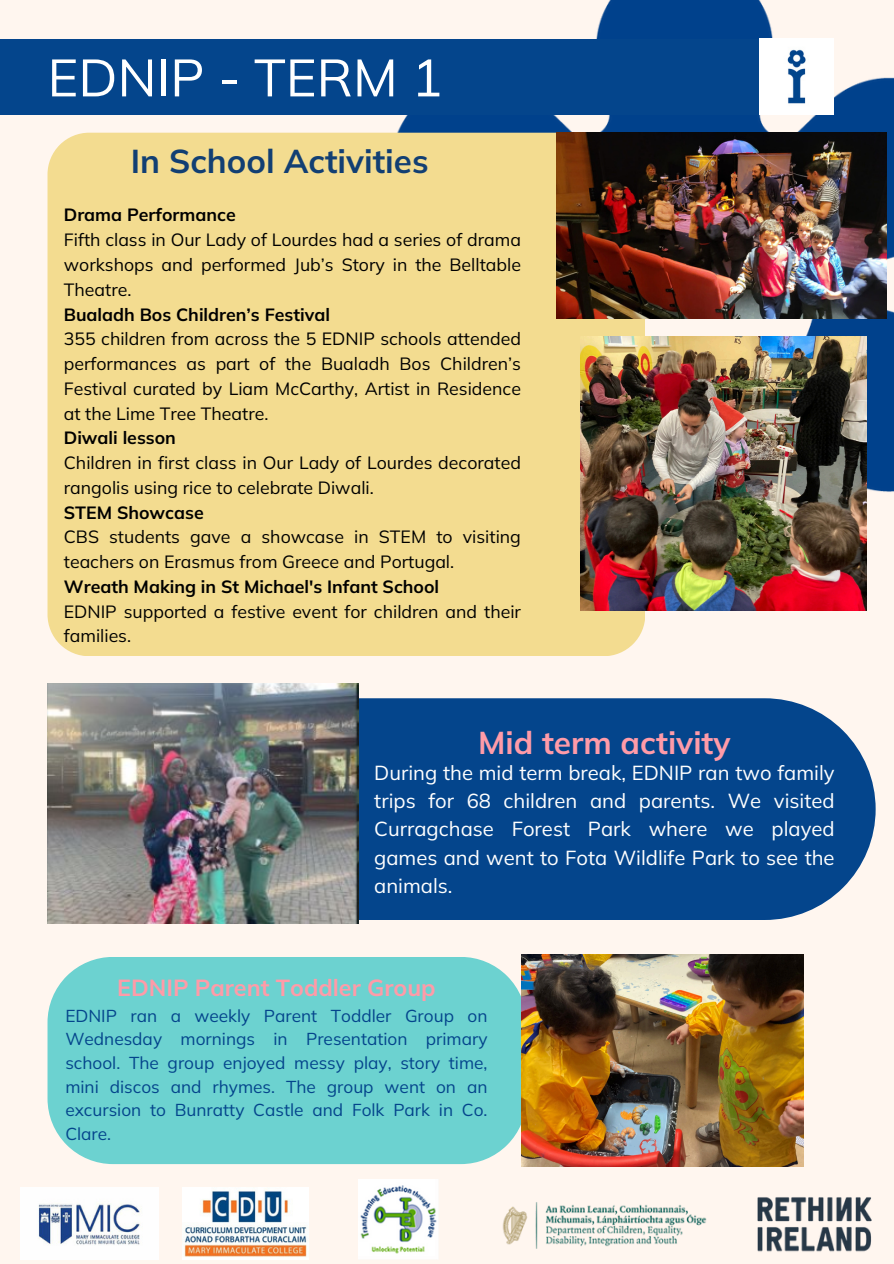
<style>
.page{position:relative;width:894px;height:1264px;background:#fff}
.page>*{position:absolute;margin:0;border:0;box-sizing:border-box;transform-origin:0 0}
.t1{font:52.35px "Mulish";color:#fff}
.t2{font:700 33px "Mulish";color:#123f73}
.t3{font:700 31.5px "Mulish";color:#ff9ba8}
.t4{font:700 23.25px "Mulish";color:#ff9ba8}
.t5{font:20.25px/28.2px "Mulish";color:#fff;text-align:justify}
.t6{font:17.7px/24.8px "Mulish";color:#000}
.t7{font:700 17.7px "Mulish";color:#000}
.t8{font:17.25px/23.7px "Mulish";color:#04458c;text-align:justify}
</style>
<div class="page">
<div style="left:0;top:0;width:893px;height:1263px;background:#fff6ef"></div>
<img style="left:287px;top:0;width:606px;height:625px">
<div style="left:0;top:39px;width:833px;height:76px;background:#04458c"></div>
<div style="left:47px;top:133px;width:597px;height:523px;background:#f3dc90"></div>
<div style="left:358px;top:698px;width:517px;height:222px;background:#04458c"></div>
<div style="left:47px;top:957px;width:474px;height:207px;background:#6cd2d0"></div>
<img style="left:757px;top:1197px;width:115px;height:55px">
<img style="left:502px;top:1202px;width:205px;height:47px">
<img style="left:20px;top:1187px;width:139px;height:72px">
<img style="left:47px;top:683px;width:311px;height:240px">
<img style="left:759px;top:39px;width:74px;height:75px">
<img style="left:183px;top:1187px;width:126px;height:72px">
<img style="left:358px;top:1179px;width:80px;height:80px">
<img style="left:556px;top:133px;width:329px;height:185px">
<img style="left:580px;top:336px;width:286px;height:274px">
<img style="left:521px;top:954px;width:282px;height:212px">
<p class="t1" style="left:47px;top:44px;width:397px">EDNIP - TERM 1</p>
<p class="t2" style="left:131px;top:140px;width:299px">In School Activities</p>
<p class="t7" style="left:64px;top:204px;width:173px">Drama Performance</p>
<p class="t6" style="left:64px;top:227px;width:458px;text-align:justify">Fifth class in Our Lady of Lourdes had a series of drama workshops and performed Jub’s Story in the Belltable Theatre.</p>
<p class="t7" style="left:64px;top:303px;width:267px">Bualadh Bos Children’s Festival</p>
<h1 class="t6" style="left:64px;top:326px;width:458px;text-align:justify">355 children from across the 5 EDNIP schools attended performances as part of the Bualadh Bos Children’s Festival curated by Liam McCarthy, Artist in Residence at the Lime Tree Theatre.</h1>
<p class="t7" style="left:64px;top:426px;width:114px">Diwali lesson</p>
<h2 class="t6" style="left:64px;top:450px;width:458px">Children in first class in Our Lady of Lourdes decorated rangolis using rice to celebrate Diwali.</h2>
<p class="t7" style="left:64px;top:501px;width:141px">STEM Showcase</p>
<p class="t6" style="left:64px;top:524px;width:458px">CBS students gave a showcase in STEM to visiting teachers on Erasmus from Greece and Portugal.</p>
<p class="t7" style="left:64px;top:575px;width:377px">Wreath Making in St Michael's Infant School</p>
<p class="t6" style="left:64px;top:598px;width:458px">EDNIP supported a festive event for children and their families.</p>
<p class="t3" style="left:478px;top:722px;width:254px">Mid term activity</p>
<p class="t5" style="left:374px;top:758px;width:461px">During the mid term break, EDNIP ran two family trips for 68 children and parents. We visited Curragchase Forest Park where we played games and went to Fota Wildlife Park to see the animals.</p>
<p class="t4" style="left:117px;top:972px;width:320px">EDNIP Parent Toddler Group</p>
<p class="t8" style="left:65px;top:1003px;width:423px">EDNIP ran a weekly Parent Toddler Group on Wednesday mornings in Presentation primary school. The group enjoyed messy play, story time, mini discos and rhymes. The group went on an excursion to Bunratty Castle and Folk Park in Co.<br>Clare.</p>
</div>
